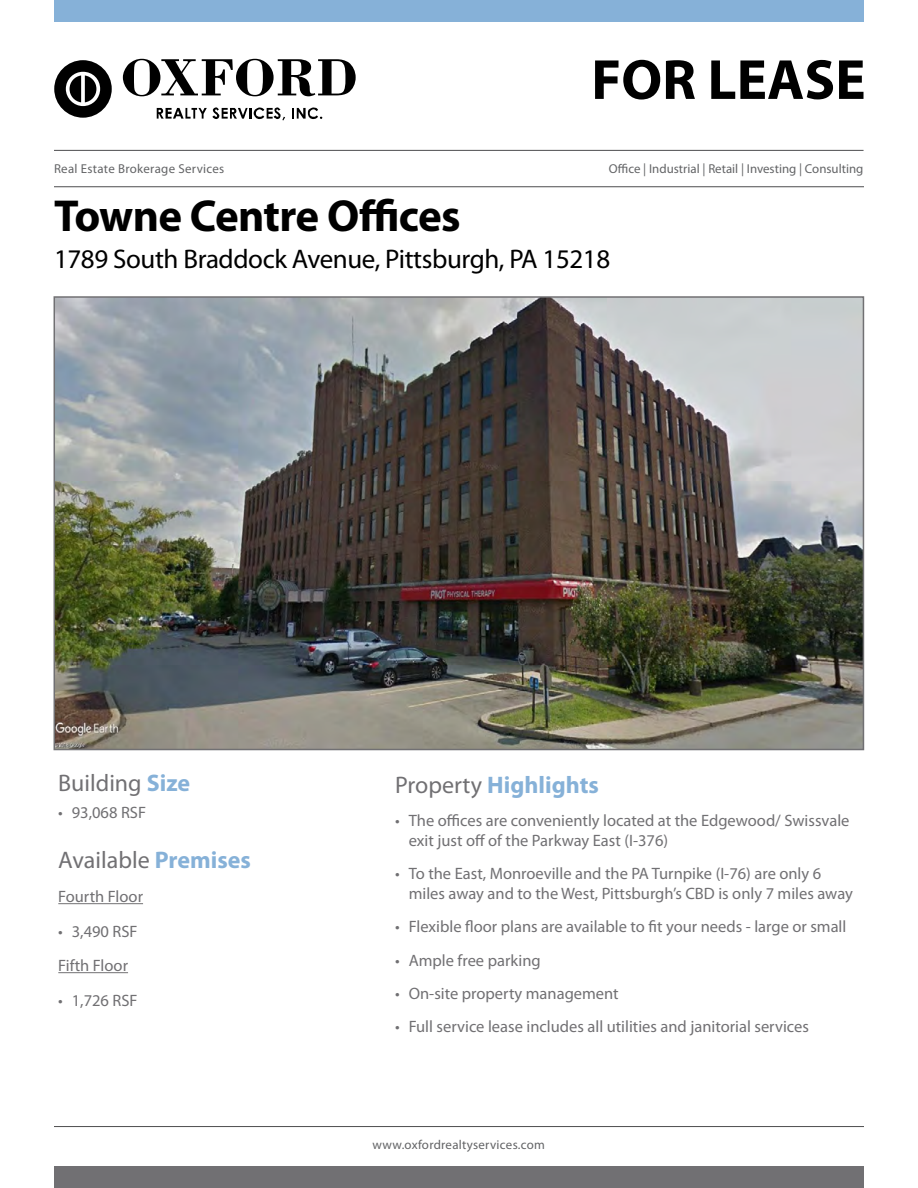
<style>
.page{position:relative;width:918px;height:1188px;background:#fff}
.page>*{position:absolute;margin:0;border:0;box-sizing:border-box;transform-origin:0 0}
.t1{font:700 57px "Myriad Pro";color:#000}
.t2{font:700 45px "Myriad Pro";letter-spacing:-.02em;color:#000}
.t3{font:27px "Myriad Pro";letter-spacing:-.015em;color:#000}
.t4{font:24px "Myriad Pro";color:#717073}
.t5{font:700 24px "Myriad Pro";color:#86b1d8}
.t6{font:16.5px/19.8px "Myriad Pro";color:#717073}
.t7{font:12.9px "Myriad Pro";letter-spacing:.015em;color:#636466}
.s1{font-weight:700;color:#86b1d8}
.s2{font-weight:400;color:#717073}
</style>
<div class="page">
<div style="left:54px;top:1166px;width:810px;height:22px;background:#717073"></div>
<div style="left:54px;top:0;width:810px;height:22px;background:#86b1d8"></div>
<svg style="left:54px;top:60px;width:58px;height:58px"></svg>
<svg style="left:123px;top:59px;width:233px;height:37px"></svg>
<svg style="left:157px;top:107px;width:128px;height:13px"></svg>
<svg style="left:292px;top:107px;width:30px;height:12px"></svg>
<hr style="left:54px;top:150px;width:810px;height:1px;background:#4d4d4f">
<hr style="left:54px;top:186px;width:810px;height:1px;background:#4d4d4f">
<hr style="left:54px;top:1126px;width:810px;height:1px;background:#4d4d4f">
<img style="left:57px;top:299px;width:804px;height:448px">
<div style="left:54px;top:296px;width:810px;height:454px;border:2px solid #717073"></div>
<hr style="left:58px;top:903px;width:85px;height:1px;background:#717073">
<hr style="left:58px;top:972px;width:70px;height:1px;background:#717073">
<h1 class="t1" style="left:591px;top:43px;width:276px">FOR LEASE</h1>
<p class="t7" style="left:54px;top:161px;width:172px">Real Estate Brokerage Services</p>
<p class="t7" style="left:609px;top:161px;width:256px">Office | Industrial | Retail | Investing | Consulting</p>
<h2 class="t2" style="left:54px;top:186px;width:408px">Towne Centre Offices</h2>
<h3 class="t3" style="left:54px;top:243px;width:558px">1789 South Braddock Avenue, Pittsburgh, PA 15218</h3>
<h3 class="t4" style="left:58px;top:768px;width:133px">Building <span class="s1">Size</span></h3>
<p class="t6" style="left:58px;top:802px;width:89px">• 93,068 RSF</p>
<h3 class="t4" style="left:58px;top:845px;width:194px">Available <span class="s1">Premises</span></h3>
<p class="t6" style="left:58px;top:886px;width:86px">Fourth Floor</p>
<p class="t6" style="left:58px;top:914px;width:81px;line-height:34.5px">• 3,490 RSF<br>Fifth Floor</p>
<p class="t6" style="left:58px;top:990px;width:81px">• 1,726 RSF</p>
<h3 class="t5" style="left:395px;top:769px;width:205px"><span class="s2">Property</span> Highlights</h3>
<p class="t6" style="left:409px;top:811px;width:442px;text-indent:-13px">• The offices are conveniently located at the Edgewood/ Swissvale exit just off of the Parkway East (I-376)</p>
<p class="t6" style="left:409px;top:864px;width:446px;text-indent:-13px">• To the East, Monroeville and the PA Turnpike (I-76) are only 6 miles away and to the West, Pittsburgh’s CBD is only 7 miles away</p>
<p class="t6" style="left:395px;top:917px;width:453px">• Flexible floor plans are available to fit your needs - large or small</p>
<p class="t6" style="left:395px;top:950px;width:147px">• Ample free parking</p>
<p class="t6" style="left:395px;top:983px;width:225px">• On-site property management</p>
<p class="t6" style="left:395px;top:1017px;width:415px">• Full service lease includes all utilities and janitorial services</p>
<p class="t7" style="left:373px;top:1137px;width:174px">www.oxfordrealtyservices.com</p>
</div>
